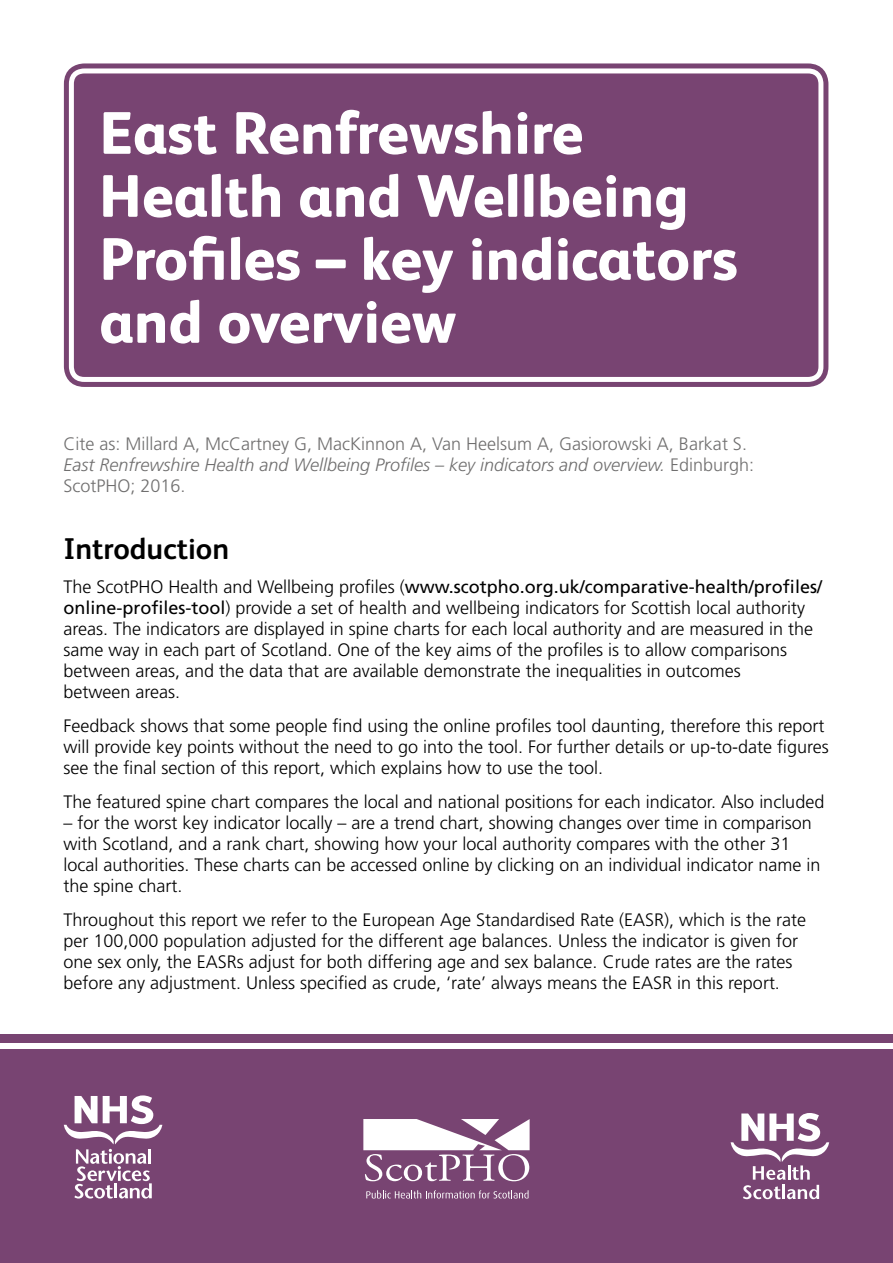
<style>
.page{position:relative;width:893px;height:1263px;background:#fff}
.page>*{position:absolute;margin:0;border:0;box-sizing:border-box;transform-origin:0 0}
.Section_head{font:800 60px/63px "FS Albert";color:#fff}
.A_head{font:700 30px "FS Albert";color:#000}
.Body_Text{font:300 18px/21px "Frutiger LT Std";color:#000}
.references{font:300 18px/21px "Frutiger LT Std";color:#706f6f}
.s1{font-style:italic}
.s2{font-weight:400}
</style>
<div class="page">
<div style="left:61px;top:61px;width:770px;height:328px;background:#784472;border-radius:23px"></div>
<div style="left:59px;top:58px;width:774px;height:334px;border:5px solid #fff;border-radius:23px"></div>
<div style="left:69px;top:68px;width:754px;height:314px;border:5px solid #fff;border-radius:13px"></div>
<div style="left:0;top:1049px;width:893px;height:214px;background:#784472"></div>
<svg style="left:363px;top:1119px;width:167px;height:62px"></svg>
<svg style="left:366px;top:1190px;width:162px;height:8px"></svg>
<svg style="left:731px;top:1113px;width:98px;height:86px"></svg>
<svg style="left:64px;top:1095px;width:98px;height:103px"></svg>
<div style="left:0;top:1034px;width:893px;height:9px;background:#784472"></div>
<h3 class="Section_head" style="left:99px;top:99px;width:640px">East Renfrewshire<br>Health and Wellbeing<br>Profiles – key indicators and overview</h3>
<p class="references" style="left:63px;top:434px;width:692px">Cite as: Millard A, McCartney G, MacKinnon A, Van Heelsum A, Gasiorowski A, Barkat S.<br><span class="s1">East Renfrewshire Health and Wellbeing Profiles – key indicators and overview.</span> Edinburgh:<br>ScotPHO; 2016.</p>
<h1 class="A_head" style="left:63px;top:529px;width:167px">Introduction</h1>
<p class="Body_Text" style="left:63px;top:577px;width:760px">The ScotPHO Health and Wellbeing profiles (<span class="s2">www.scotpho.org.uk/comparative-health/profiles/ online-profiles-tool</span>) provide a set of health and wellbeing indicators for Scottish local authority areas. The indicators are displayed in spine charts for each local authority and are measured in the same way in each part of Scotland. One of the key aims of the profiles is to allow comparisons between areas, and the data that are available demonstrate the inequalities in outcomes<br>between areas.</p>
<p class="Body_Text" style="left:63px;top:715px;width:767px">Feedback shows that some people find using the online profiles tool daunting, therefore this report will provide key points without the need to go into the tool. For further details or up-to-date figures see the final section of this report, which explains how to use the tool.</p>
<p class="Body_Text" style="left:63px;top:791px;width:762px">The featured spine chart compares the local and national positions for each indicator. Also included</p>
<p class="Body_Text" style="left:63px;top:812px;width:759px">– for the worst key indicator locally – are a trend chart, showing changes over time in comparison with Scotland, and a rank chart, showing how your local authority compares with the other 31 local authorities. These charts can be accessed online by clicking on an individual indicator name in the spine chart.</p>
<p class="Body_Text" style="left:63px;top:909px;width:744px">Throughout this report we refer to the European Age Standardised Rate (EASR), which is the rate per 100,000 population adjusted for the different age balances. Unless the indicator is given for one sex only, the EASRs adjust for both differing age and sex balance. Crude rates are the rates before any adjustment. Unless specified as crude, ‘rate’ always means the EASR in this report.</p>
</div>
